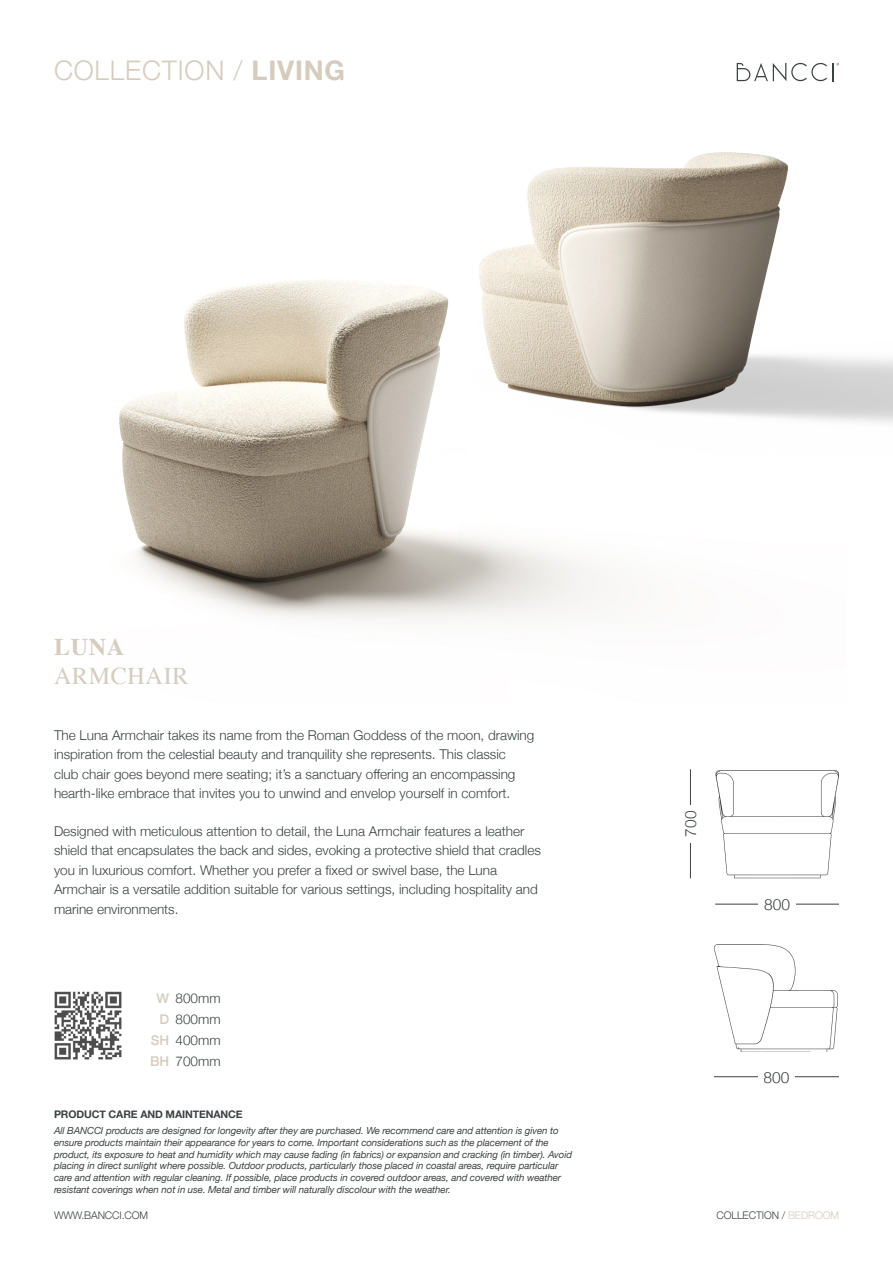
<style>
.page{position:relative;width:893px;height:1263px;background:#fff}
.page>*{position:absolute;margin:0;border:0;box-sizing:border-box;transform-origin:0 0}
.t1{font:300 27px "Helvetica Neue";letter-spacing:.03em;color:#d5ccbe}
.t2{font:24px "Times";letter-spacing:.03em;color:#d5ccbe}
.t3{font:700 24px "Times";color:#d5ccbe}
.t4{font:300 15.6px "Helvetica Neue";color:#3c4142}
.t5{font:300 13.5px/19.5px "Helvetica Neue";color:#3c4142}
.t6{font:500 13.5px/21px "Helvetica Neue";color:#d5ccbe;text-align:right}
.t7{font:300 10.5px "Helvetica Neue";letter-spacing:-.01em;color:#3c4142}
.t8{font:700 10.5px "Helvetica Neue";letter-spacing:-.01em;color:#3c4142}
.t9{font:italic 9.75px/11.7px "Helvetica Neue";letter-spacing:-.01em;color:#3c4142}
.s1{font-weight:700}
.s2{color:#d5ccbe}
</style>
<div class="page">
<img style="left:527px;top:152px;width:366px;height:271px">
<img style="left:119px;top:204px;width:728px;height:417px">
<img style="left:714px;top:944px;width:124px;height:108px">
<hr style="left:714px;top:1076px;width:125px;height:1px;background:#3c4142">
<div style="left:763px;top:1069px;width:26px;height:15px;background:#fff"></div>
<div style="left:789px;top:1069px;width:6px;height:15px;background:#fff"></div>
<div style="left:758px;top:1069px;width:5px;height:15px;background:#fff"></div>
<img style="left:715px;top:771px;width:124px;height:107px">
<hr style="left:690px;top:769px;width:1px;height:109px;background:#3c4142">
<div style="left:683px;top:811px;width:15px;height:26px;background:#fff"></div>
<div style="left:683px;top:805px;width:15px;height:6px;background:#fff"></div>
<div style="left:683px;top:837px;width:15px;height:5px;background:#fff"></div>
<hr style="left:715px;top:904px;width:124px;height:1px;background:#3c4142">
<div style="left:764px;top:897px;width:26px;height:15px;background:#fff"></div>
<div style="left:790px;top:897px;width:5px;height:15px;background:#fff"></div>
<div style="left:759px;top:897px;width:5px;height:15px;background:#fff"></div>
<img style="left:54px;top:991px;width:68px;height:69px">
<svg style="left:737px;top:63px;width:102px;height:18px"></svg>
<h1 class="t1" style="left:54px;top:61px;width:293px">COLLECTION / <span class="s1">LIVING</span></h1>
<h2 class="t3" style="left:54px;top:632px;width:72px">LUNA</h2>
<h2 class="t2" style="left:54px;top:661px;width:136px">ARMCHAIR</h2>
<p class="t5" style="left:54px;top:726px;width:482px">The Luna Armchair takes its name from the Roman Goddess of the moon, drawing inspiration from the celestial beauty and tranquility she represents. This classic<br>club chair goes beyond mere seating; it’s a sanctuary offering an encompassing hearth-like embrace that invites you to unwind and envelop yourself in comfort.</p>
<p class="t5" style="left:54px;top:822px;width:488px">Designed with meticulous attention to detail, the Luna Armchair features a leather shield that encapsulates the back and sides, evoking a protective shield that cradles you in luxurious comfort. Whether you prefer a fixed or swivel base, the Luna Armchair is a versatile addition suitable for various settings, including hospitality and marine environments.</p>
<p class="t6" style="left:150px;top:987px;width:21px">W<br>D<br>SH<br>BH</p>
<p class="t5" style="left:176px;top:988px;width:47px;line-height:21px;text-align:justify">800mm 800mm 400mm 700mm</p>
<p class="t8" style="left:54px;top:1109px;width:190px">PRODUCT CARE AND MAINTENANCE</p>
<p class="t9" style="left:54px;top:1126px;width:520px">All BANCCI products are designed for longevity after they are purchased. We recommend care and attention is given to ensure products maintain their appearance for years to come. Important considerations such as the placement of the product, its exposure to heat and humidity which may cause fading (in fabrics) or expansion and cracking (in timber). Avoid placing in direct sunlight where possible. Outdoor products, particularly those placed in coastal areas, require particular care and attention with regular cleaning. If possible, place products in covered outdoor areas, and covered with weather resistant coverings when not in use. Metal and timber will naturally discolour with the weather.</p>
<p class="t4" style="left:685px;top:837px;width:27px;rotate:-90deg">700</p>
<p class="t4" style="left:764px;top:898px;width:27px">800</p>
<p class="t4" style="left:763px;top:1071px;width:27px">800</p>
<p class="t7" style="left:54px;top:1211px;width:96px">WWW.BANCCI.COM</p>
<p class="t7" style="left:717px;top:1211px;width:124px">COLLECTION / <span class="s2">BEDROOM</span></p>
</div>
